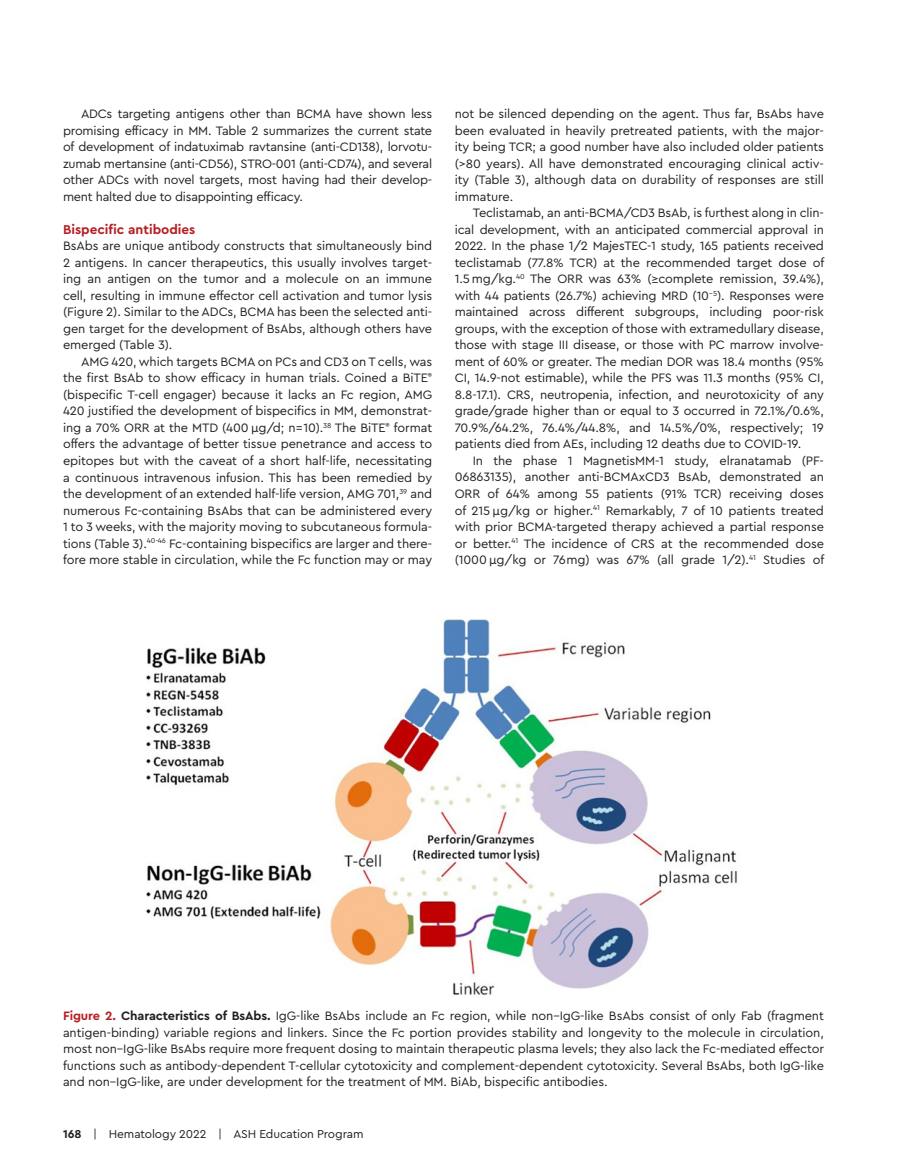
<style>
.page{position:relative;width:905px;height:1175px;background:#fff}
.page>*{position:absolute;margin:0;border:0;box-sizing:border-box;transform-origin:0 0}
.t1{font:700 13.5px "Cera Pro";color:#b62024}
.t2{font:12.75px/16.5px "Cera Pro";letter-spacing:-.01em;color:#231f20;text-align:justify}
.t3{font:12px "Cera Pro";letter-spacing:-.01em;color:#231f20}
.s1{font-weight:700;color:#b62024}
.s2{font-weight:700}
</style>
<div class="page">
<img style="left:146px;top:619px;width:591px;height:376px">
<p class="t2" style="left:63px;top:105px;width:371px;text-indent:18px">ADCs targeting antigens other than BCMA have shown less promising efficacy in MM. Table 2 summarizes the current state of development of indatuximab ravtansine (anti-CD138), lorvotu&shy;zumab mertansine (anti-CD56), STRO-001 (anti-CD74), and several other ADCs with novel targets, most having had their develop&shy;ment halted due to disappointing efficacy.</p>
<p class="t1" style="left:63px;top:220px;width:134px">Bispecific antibodies</p>
<p class="t2" style="left:63px;top:237px;width:371px">BsAbs are unique antibody constructs that simultaneously bind 2 antigens. In cancer therapeutics, this usually involves target&shy;ing an antigen on the tumor and a molecule on an immune cell, resulting in immune effector cell activation and tumor lysis (Figure 2). Similar to the ADCs, BCMA has been the selected anti&shy;gen target for the development of BsAbs, although others have emerged (Table 3).</p>
<p class="t2" style="left:63px;top:353px;width:371px;text-indent:18px">AMG 420, which targets BCMA on PCs and CD3 on T cells, was the first BsAb to show efficacy in human trials. Coined a BiTE<sup>® </sup>(bispecific T-cell engager) because it lacks an Fc region, AMG 420 justified the development of bispecifics in MM, demonstrat&shy;ing a 70% ORR at the MTD (400 µg/d; n=10).<sup>38</sup> The BiTE<sup>®</sup> format offers the advantage of better tissue penetrance and access to epitopes but with the caveat of a short half-life, necessitating a continuous intravenous infusion. This has been remedied by the development of an extended half-life version, AMG 701,<sup>39</sup> and numerous Fc-containing BsAbs that can be administered every 1 to 3 weeks, with the majority moving to subcutaneous formula&shy;tions (Table 3).<sup>40-46</sup> Fc-containing bispecifics are larger and there&shy;fore more stable in circulation, while the Fc function may or may</p>
<p class="t2" style="left:455px;top:105px;width:371px">not be silenced depending on the agent. Thus far, BsAbs have been evaluated in heavily pretreated patients, with the major&shy;ity being TCR; a good number have also included older patients (&gt;80 years). All have demonstrated encouraging clinical activ&shy;ity (Table 3), although data on durability of responses are still immature.</p>
<p class="t2" style="left:454px;top:204px;width:371px;text-indent:18px">Teclistamab, an anti-BCMA/CD3 BsAb, is furthest along in clin&shy;ical development, with an anticipated commercial approval in 2022. In the phase 1/2 MajesTEC-1 study, 165 patients received teclistamab (77.8% TCR) at the recommended target dose of 1.5 mg/kg.<sup>40</sup> The ORR was 63% (≥complete remission, 39.4%), with 44 patients (26.7%) achieving MRD (10<sup>−5</sup>). Responses were maintained across different subgroups, including poor-risk groups, with the exception of those with extramedullary disease, those with stage III disease, or those with PC marrow involve&shy;ment of 60% or greater. The median DOR was 18.4 months (95% CI, 14.9-not estimable), while the PFS was 11.3 months (95% CI, 8.8-17.1). CRS, neutropenia, infection, and neurotoxicity of any grade/grade higher than or equal to 3 occurred in 72.1%/0.6%, 70.9%/64.2%, 76.4%/44.8%, and 14.5%/0%, respectively; 19 patients died from AEs, including 12 deaths due to COVID-19.</p>
<p class="t2" style="left:454px;top:452px;width:371px;text-align:left;text-indent:18px">In the phase 1 MagnetisMM-1 study, elranatamab (PF-06863135), another anti-BCMAxCD3 BsAb, demonstrated an ORR of 64% among 55 patients (91% TCR) receiving doses of 215 µg/kg or higher.<sup>41</sup> Remarkably, 7 of 10 patients treated with prior BCMA-targeted therapy achieved a partial response or better.<sup>41</sup> The incidence of CRS at the recommended dose (1000 µg/kg or 76 mg) was 67% (all grade 1/2).<sup>41</sup> Studies of</p>
<p class="t2" style="left:63px;top:1007px;width:762px"><span class="s1">Figure 2.</span> <span class="s2">Characteristics of BsAbs.</span> IgG-like BsAbs include an Fc region, while non–IgG-like BsAbs consist of only Fab (fragment antigen-binding) variable regions and linkers. Since the Fc portion provides stability and longevity to the molecule in circulation, most non–IgG-like BsAbs require more frequent dosing to maintain therapeutic plasma levels; they also lack the Fc-mediated effector functions such as antibody-dependent T-cellular cytotoxicity and complement-dependent cytotoxicity. Several BsAbs, both IgG-like and non–IgG-like, are under development for the treatment of MM. BiAb, bispecific antibodies.</p>
<p class="t3" style="left:63px;top:1126px;width:302px"><span class="s2">168</span> | Hematology 2022 | ASH Education Program</p>
</div>
